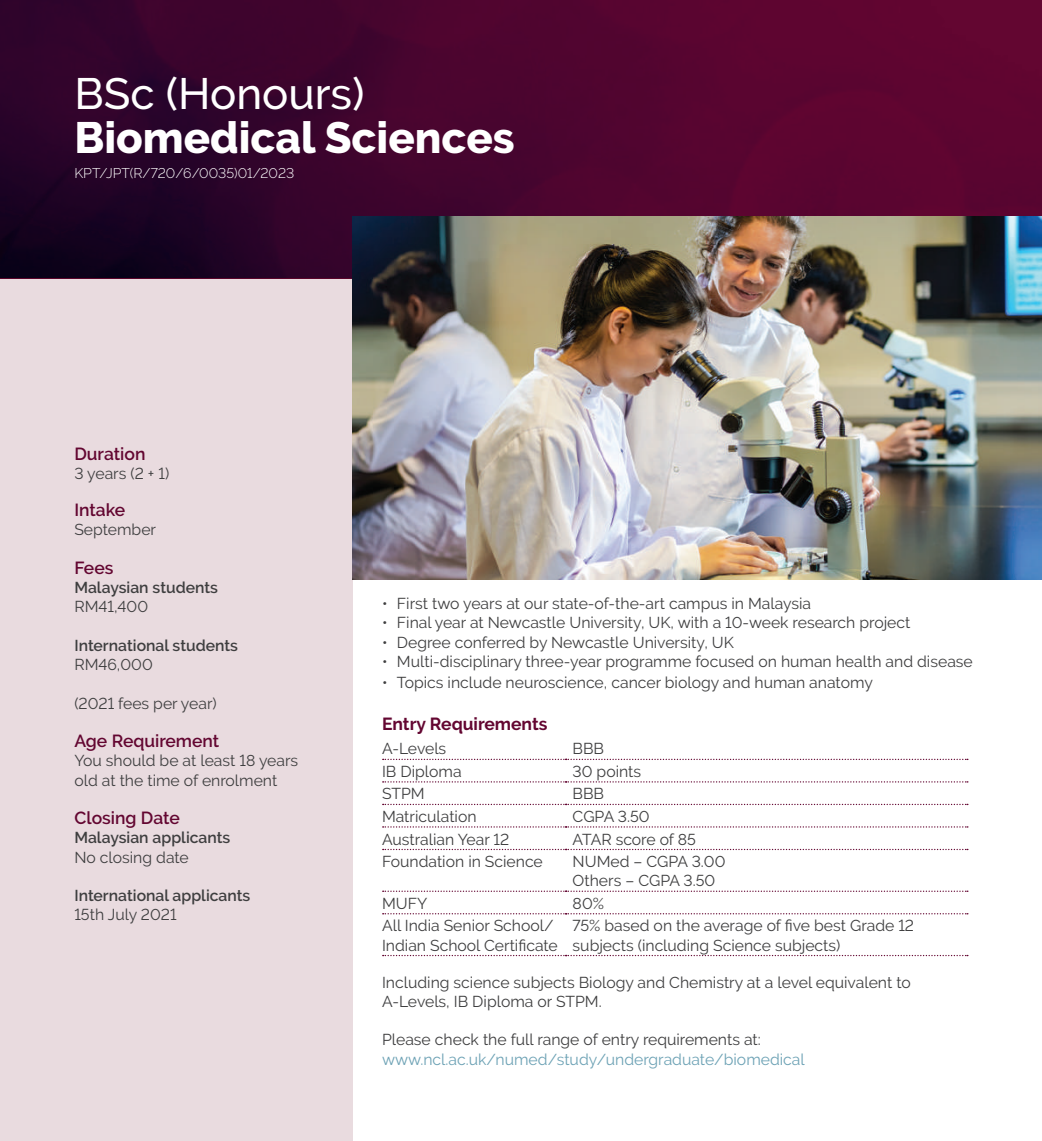
<style>
.page{position:relative;width:1042px;height:1141px;background:#fff}
.page>*{position:absolute;margin:0;border:0;box-sizing:border-box;transform-origin:0 0}
.t1{font:800 43.75px "Derailed";color:#fff}
.t2{font:500 43.75px "Derailed";color:#fff}
.t3{font:600 17.5px "Derailed";color:#630631}
.t4{font:700 17.5px "Derailed";color:#630631}
.t5{font:15.75px/19.2px "Derailed";color:#3e3e3f}
.t6{font:600 15.75px "Derailed";color:#3e3e3f}
.t7{font:15.75px "Derailed";color:#6da2b5}
.t8{font:300 14px "Derailed";color:#fff}
</style>
<div class="page">
<div style="left:0;top:279px;width:352px;height:862px;background:#e9dbdf"></div>
<svg style="left:0;top:0;width:1042px;height:279px;background:#44042c"></svg>
<svg style="left:383px;top:759px;width:585px;height:1px"></svg>
<svg style="left:383px;top:781px;width:585px;height:2px"></svg>
<svg style="left:383px;top:804px;width:585px;height:1px"></svg>
<svg style="left:383px;top:826px;width:585px;height:2px"></svg>
<svg style="left:383px;top:849px;width:585px;height:1px"></svg>
<svg style="left:383px;top:891px;width:585px;height:1px"></svg>
<svg style="left:383px;top:913px;width:585px;height:1px"></svg>
<svg style="left:383px;top:955px;width:585px;height:1px"></svg>
<img style="left:352px;top:216px;width:690px;height:363px">
<h1 class="t2" style="left:74px;top:69px;width:292px">BSc (Honours)</h1>
<h1 class="t1" style="left:74px;top:113px;width:442px">Biomedical Sciences</h1>
<p class="t8" style="left:74px;top:165px;width:221px">KPT/JPT(R/720/6/0035)01/2023</p>
<p class="t3" style="left:74px;top:444px;width:73px">Duration</p>
<p class="t5" style="left:74px;top:464px;width:96px">3 years (2 + 1)</p>
<p class="t3" style="left:74px;top:500px;width:52px">Intake</p>
<p class="t5" style="left:74px;top:520px;width:83px">September</p>
<p class="t3" style="left:74px;top:558px;width:41px">Fees</p>
<p class="t6" style="left:74px;top:579px;width:145px">Malaysian students</p>
<p class="t5" style="left:74px;top:597px;width:75px">RM41,400</p>
<p class="t6" style="left:74px;top:636px;width:165px">International students</p>
<p class="t5" style="left:74px;top:655px;width:80px">RM46,000</p>
<p class="t5" style="left:74px;top:693px;width:144px">(2021 fees per year)</p>
<p class="t3" style="left:74px;top:731px;width:146px">Age Requirement</p>
<p class="t5" style="left:74px;top:751px;width:225px">You should be at least 18 years old at the time of enrolment</p>
<p class="t3" style="left:74px;top:808px;width:107px">Closing Date</p>
<p class="t6" style="left:74px;top:829px;width:157px">Malaysian applicants</p>
<p class="t5" style="left:74px;top:847px;width:116px">No closing date</p>
<p class="t6" style="left:74px;top:887px;width:177px">International applicants</p>
<p class="t5" style="left:74px;top:905px;width:104px">15th July 2021</p>
<p class="t5" style="left:382px;top:594px;width:430px">• First two years at our state-of-the-art campus in Malaysia</p>
<p class="t5" style="left:382px;top:613px;width:530px">• Final year at Newcastle University, UK, with a 10-week research project</p>
<p class="t5" style="left:382px;top:632px;width:353px">• Degree conferred by Newcastle University, UK</p>
<p class="t5" style="left:382px;top:652px;width:592px">• Multi-disciplinary three-year programme focused on human health and disease</p>
<p class="t5" style="left:382px;top:673px;width:492px">• Topics include neuroscience, cancer biology and human anatomy</p>
<p class="t4" style="left:382px;top:714px;width:167px">Entry Requirements</p>
<p class="t5" style="left:382px;top:739px;width:66px">A-Levels</p>
<p class="t5" style="left:573px;top:739px;width:33px">BBB</p>
<p class="t5" style="left:382px;top:762px;width:81px">IB Diploma</p>
<p class="t5" style="left:573px;top:762px;width:70px">30 points</p>
<p class="t5" style="left:382px;top:784px;width:44px">STPM</p>
<p class="t5" style="left:573px;top:784px;width:33px">BBB</p>
<p class="t5" style="left:382px;top:807px;width:96px">Matriculation</p>
<p class="t5" style="left:573px;top:807px;width:78px">CGPA 3.50</p>
<p class="t5" style="left:382px;top:829px;width:129px">Australian Year 12</p>
<p class="t5" style="left:573px;top:829px;width:125px">ATAR score of 85</p>
<p class="t5" style="left:382px;top:852px;width:162px">Foundation in Science</p>
<p class="t5" style="left:573px;top:852px;width:154px">NUMed – CGPA 3.00<br>Others – CGPA 3.50</p>
<p class="t5" style="left:382px;top:894px;width:47px">MUFY</p>
<p class="t5" style="left:573px;top:894px;width:33px">80%</p>
<p class="t5" style="left:382px;top:916px;width:177px">All India Senior School/<br>Indian School Certificate</p>
<p class="t5" style="left:573px;top:916px;width:343px">75% based on the average of five best Grade 12 subjects (including Science subjects)</p>
<p class="t5" style="left:382px;top:973px;width:530px">Including science subjects Biology and Chemistry at a level equivalent to<br>A-Levels, IB Diploma or STPM.</p>
<p class="t5" style="left:382px;top:1030px;width:380px">Please check the full range of entry requirements at:</p>
<p class="t7" style="left:382px;top:1050px;width:424px">www.ncl.ac.uk/numed/study/undergraduate/biomedical</p>
</div>
